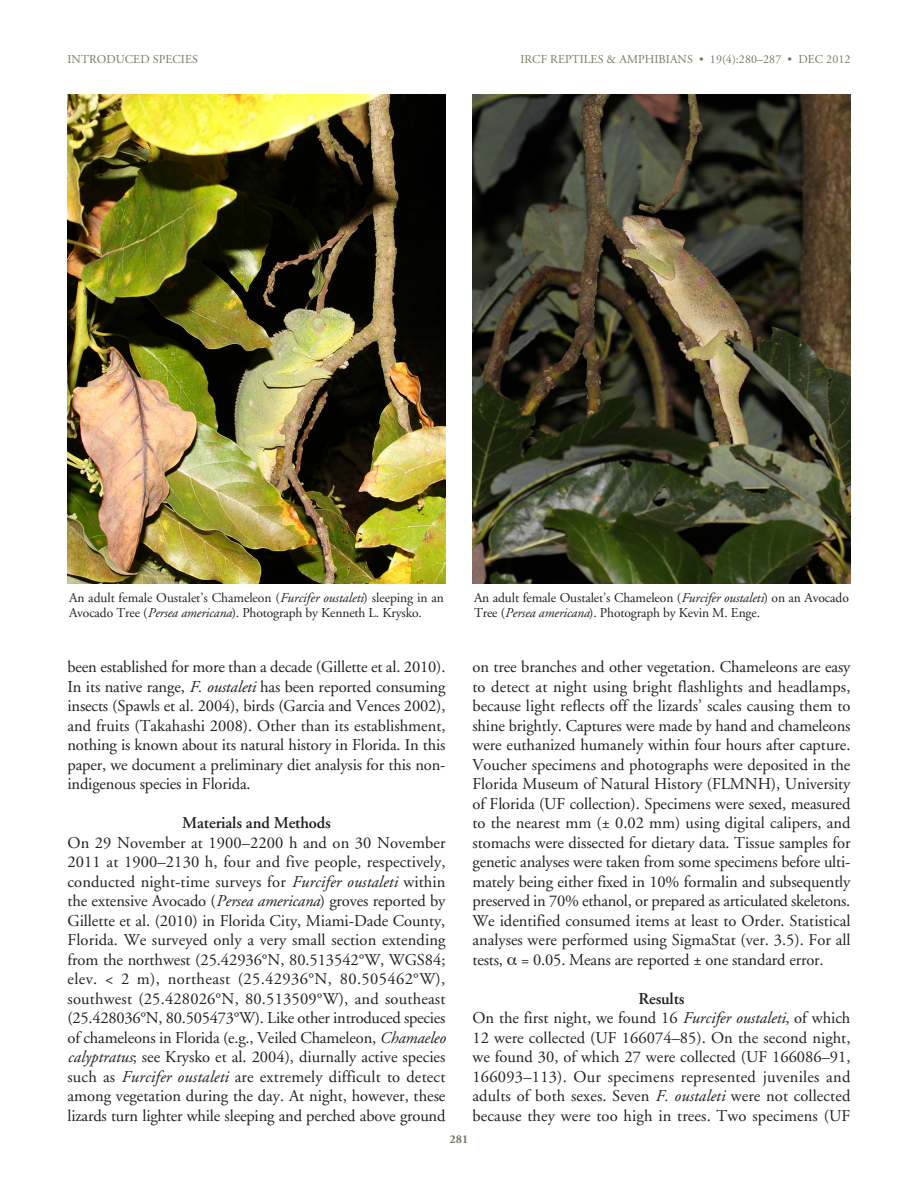
<style>
.page{position:relative;width:918px;height:1188px;background:#fff}
.page>*{position:absolute;margin:0;border:0;box-sizing:border-box;transform-origin:0 0}
.TEXT{font:16.5px/19.5px "Adobe Garamond";letter-spacing:-.01em;color:#231f20;text-align:justify}
.Text__1st_P_drop{font:16.5px/19.5px "Adobe Garamond";letter-spacing:-.01em;color:#231f20;text-align:justify}
.SUBhead{font:600 16.5px "Adobe Garamond";letter-spacing:-.01em;color:#231f20}
.Figure_Caption{font:13.5px/15px "Adobe Garamond";letter-spacing:-.01em;color:#231f20}
.Running_Head_RIGHT{font:12px "Adobe Garamond";letter-spacing:.005em;color:#717a60}
.Running_Head_LEFT{font:12px "Adobe Garamond";letter-spacing:.005em;color:#717a60}
.Running_Head_LEFT-2{font:700 12px "Adobe Garamond";color:#717a60}
.s1{font-style:italic}
</style>
<div class="page">
<img style="left:68px;top:94px;width:378px;height:489px">
<img style="left:472px;top:94px;width:378px;height:490px">
<p class="Running_Head_LEFT" style="left:68px;top:53px;width:132px">INTRODUCED SPECIES</p>
<p class="Running_Head_RIGHT" style="left:520px;top:53px;width:332px">IRCF REPTILES &amp; AMPHIBIANS • 19(4):280–287 • DEC 2012</p>
<p class="Figure_Caption" style="left:69px;top:590px;width:377px">An adult female Oustalet’s Chameleon (<span class="s1">Furcifer oustaleti</span>) sleeping in an<br>Avocado Tree (<span class="s1">Persea americana</span>). Photograph by Kenneth L. Krysko.</p>
<p class="Figure_Caption" style="left:474px;top:590px;width:376px">An adult female Oustalet’s Chameleon (<span class="s1">Furcifer oustaleti</span>) on an Avocado<br>Tree (<span class="s1">Persea americana</span>). Photograph by Kevin M. Enge.</p>
<p class="Text__1st_P_drop" style="left:68px;top:658px;width:380px">been established for more than a decade (Gillette et al. 2010).<br>In its native range, <span class="s1">F. oustaleti</span> has been reported consuming insects (Spawls et al. 2004), birds (Garcia and Vences 2002), and fruits (Takahashi 2008). Other than its establishment, nothing is known about its natural history in Florida. In this paper, we document a preliminary diet analysis for this non&shy;indigenous species in Florida.</p>
<p class="SUBhead" style="left:182px;top:814px;width:150px">Materials and Methods</p>
<p class="TEXT" style="left:68px;top:833px;width:380px">On 29 November at 1900–2200 h and on 30 November 2011 at 1900–2130 h, four and five people, respectively, conducted night-time surveys for <span class="s1">Furcifer oustaleti</span> within the extensive Avocado (<span class="s1">Persea americana</span>) groves reported by Gillette et al. (2010) in Florida City, Miami-Dade County, Florida. We surveyed only a very small section extending from the northwest (25.42936°N, 80.513542°W, WGS84; elev. &lt; 2 m), northeast (25.42936°N, 80.505462°W), southwest (25.428026°N, 80.513509°W), and southeast (25.428036°N, 80.505473°W). Like other introduced species of chameleons in Florida (e.g., Veiled Chameleon, <span class="s1">Chamaeleo calyptratus</span>; see Krysko et al. 2004), diurnally active species such as <span class="s1">Furcifer oustaleti</span> are extremely difficult to detect among vegetation during the day. At night, however, these lizards turn lighter while sleeping and perched above ground</p>
<p class="TEXT" style="left:472px;top:658px;width:380px">on tree branches and other vegetation. Chameleons are easy to detect at night using bright flashlights and headlamps, because light reflects off the lizards’ scales causing them to shine brightly. Captures were made by hand and chameleons were euthanized humanely within four hours after capture.<br>Voucher specimens and photographs were deposited in the Florida Museum of Natural History (FLMNH), University of Florida (UF collection). Specimens were sexed, measured to the nearest mm (± 0.02 mm) using digital calipers, and stomachs were dissected for dietary data. Tissue samples for genetic analyses were taken from some specimens before ulti&shy;mately being either fixed in 10% formalin and subsequently preserved in 70% ethanol, or prepared as articulated skeletons.<br>We identified consumed items at least to Order. Statistical analyses were performed using SigmaStat (ver. 3.5). For all tests, = 0.05. Means are reported ± one standard error.</p>
<p class="SUBhead" style="left:638px;top:989px;width:48px">Results</p>
<p class="TEXT" style="left:472px;top:1009px;width:380px">On the first night, we found 16 <span class="s1">Furcifer oustaleti</span>, of which 12 were collected (UF 166074–85). On the second night, we found 30, of which 27 were collected (UF 166086–91, 166093–113). Our specimens represented juveniles and adults of both sexes. Seven <span class="s1">F. oustaleti</span> were not collected because they were too high in trees. Two specimens (UF</p>
<p class="Running_Head_LEFT-2" style="left:450px;top:1132px;width:20px">281</p>
</div>
